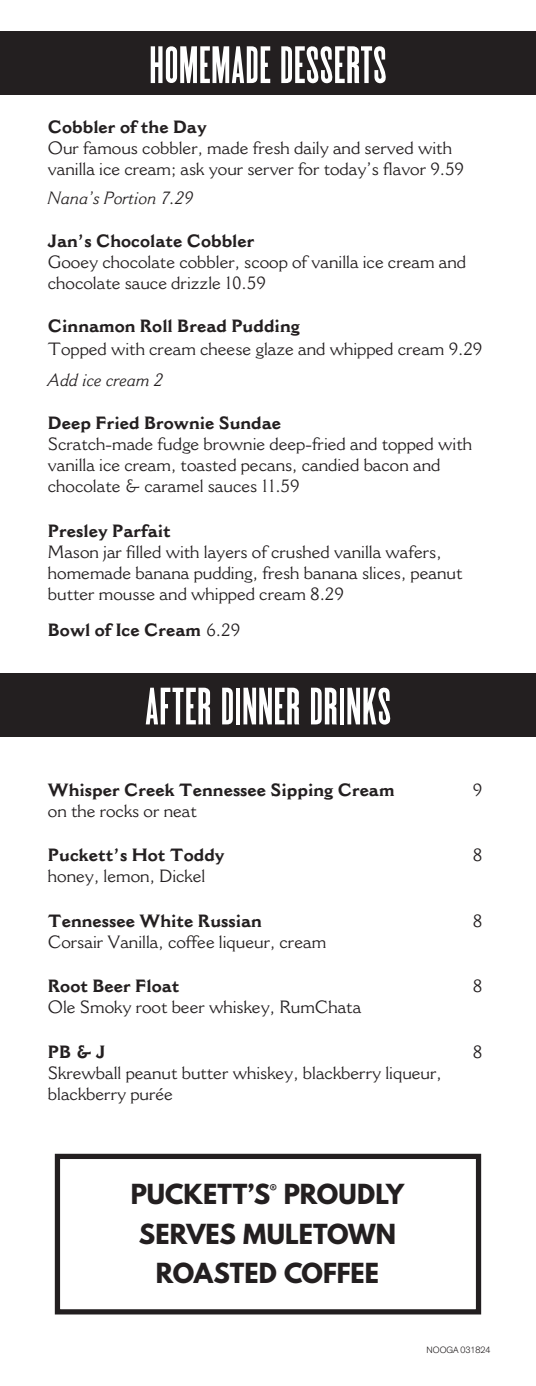
<style>
.page{position:relative;width:536px;height:1386px;background:#fff}
.page>*{position:absolute;margin:0;border:0;box-sizing:border-box;transform-origin:0 0}
.t1{font:extra-condensed 52.5px "MPI Gothic";color:#fff}
.t2{font:700 24.5px/39.7px "League Spartan";letter-spacing:-.005em;color:#231f20;text-align:center}
.t3{font:17.5px/21px "Cantoria";color:#231f20}
.t4{font:700 17.5px "Cantoria";color:#231f20}
.t5{font:italic 17.5px "Cantoria";color:#231f20}
.t6{font:300 8.75px "Classic Sans";color:#231f20}
.s1{font-weight:400}
</style>
<div class="page">
<div style="left:0;top:32px;width:536px;height:63px;background:#231f20"></div>
<div style="left:0;top:673px;width:536px;height:63px;background:#231f20"></div>
<div style="left:55px;top:1154px;width:426px;height:160px;border:5px solid #231f20"></div>
<h1 class="t1" style="left:149px;top:36px;width:239px">HOMEMADE DESSERTS</h1>
<p class="t4" style="left:48px;top:117px;width:160px">Cobbler of the Day</p>
<p class="t3" style="left:48px;top:138px;width:417px">Our famous cobbler, made fresh daily and served with vanilla ice cream; ask your server for today’s flavor 9.59</p>
<p class="t5" style="left:48px;top:188px;width:147px">Nana’s Portion 7.29</p>
<p class="t4" style="left:48px;top:230px;width:208px">Jan’s Chocolate Cobbler</p>
<p class="t3" style="left:48px;top:251px;width:419px">Gooey chocolate cobbler, scoop of vanilla ice cream and chocolate sauce drizzle 10.59</p>
<p class="t4" style="left:48px;top:316px;width:253px">Cinnamon Roll Bread Pudding</p>
<p class="t3" style="left:48px;top:339px;width:436px">Topped with cream cheese glaze and whipped cream 9.29</p>
<p class="t5" style="left:48px;top:370px;width:117px">Add ice cream 2</p>
<p class="t4" style="left:48px;top:413px;width:235px">Deep Fried Brownie Sundae</p>
<p class="t3" style="left:48px;top:434px;width:425px">Scratch-made fudge brownie deep-fried and topped with vanilla ice cream, toasted pecans, candied bacon and chocolate &amp; caramel sauces 11.59</p>
<p class="t4" style="left:48px;top:521px;width:124px">Presley Parfait</p>
<p class="t3" style="left:48px;top:542px;width:416px">Mason jar filled with layers of crushed vanilla wafers, homemade banana pudding, fresh banana slices, peanut butter mousse and whipped cream 8.29</p>
<p class="t4" style="left:48px;top:619px;width:194px">Bowl of Ice Cream <span class="s1">6.29</span></p>
<h1 class="t1" style="left:145px;top:677px;width:248px">AFTER DINNER DRINKS</h1>
<p class="t4" style="left:48px;top:779px;width:348px">Whisper Creek Tennessee Sipping Cream</p>
<p class="t3" style="left:472px;top:779px;width:11px">9</p>
<p class="t3" style="left:48px;top:800px;width:150px">on the rocks or neat</p>
<p class="t4" style="left:48px;top:844px;width:178px">Puckett’s Hot Toddy</p>
<p class="t3" style="left:472px;top:844px;width:11px">8</p>
<p class="t3" style="left:48px;top:865px;width:159px">honey, lemon, Dickel</p>
<p class="t4" style="left:48px;top:910px;width:215px">Tennessee White Russian</p>
<p class="t3" style="left:472px;top:910px;width:11px">8</p>
<p class="t3" style="left:48px;top:931px;width:280px">Corsair Vanilla, coffee liqueur, cream</p>
<p class="t4" style="left:48px;top:976px;width:133px">Root Beer Float</p>
<p class="t3" style="left:472px;top:976px;width:11px">8</p>
<p class="t3" style="left:48px;top:997px;width:315px">Ole Smoky root beer whiskey, RumChata</p>
<p class="t4" style="left:48px;top:1041px;width:59px">PB &amp; J</p>
<p class="t3" style="left:472px;top:1041px;width:11px">8</p>
<p class="t3" style="left:48px;top:1062px;width:395px">Skrewball peanut butter whiskey, blackberry liqueur, blackberry purée</p>
<h2 class="t2" style="left:131px;top:1174px;width:275px">PUCKETT’S<sup>®</sup> PROUDLY<br>SERVES MULETOWN<br>ROASTED COFFEE</h2>
<p class="t6" style="left:426px;top:1344px;width:65px">NOOGA 031824</p>
</div>
